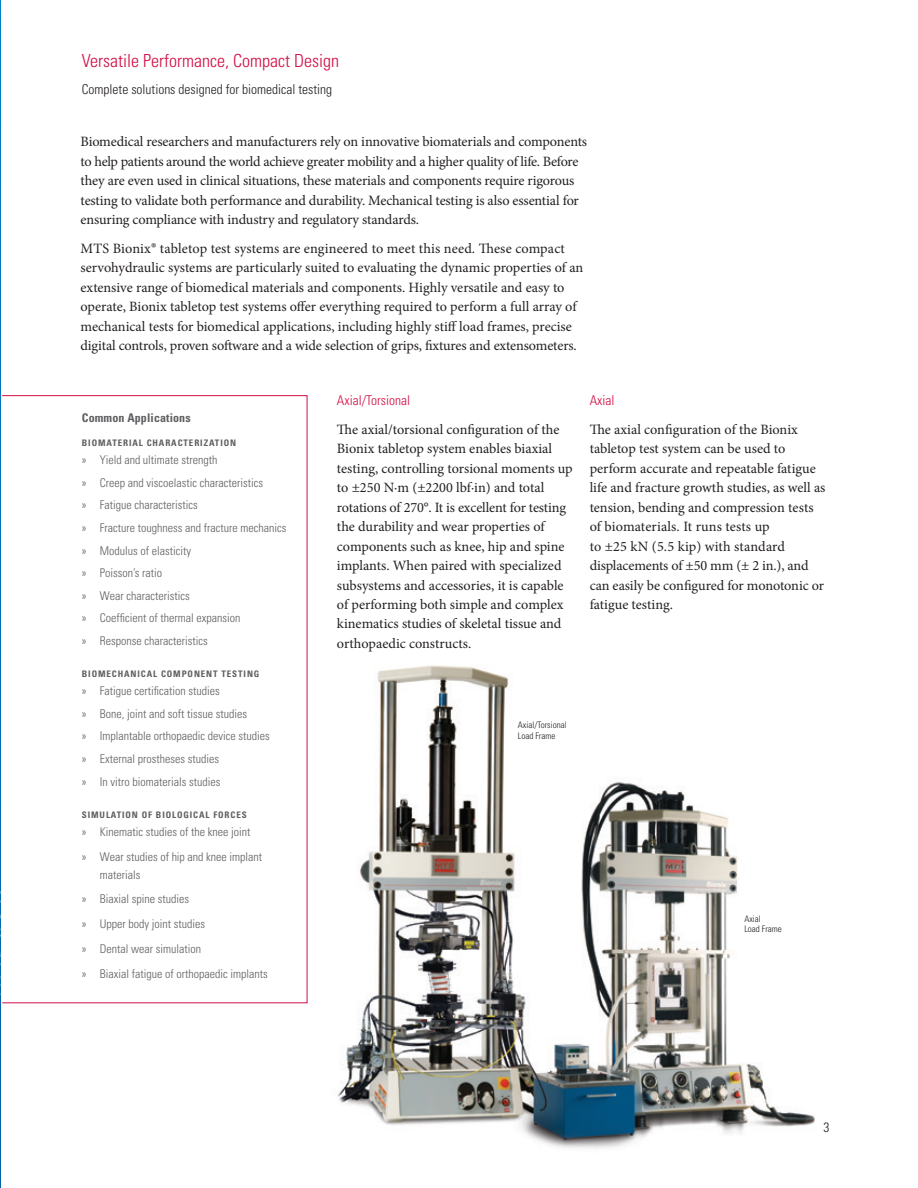
<style>
.page{position:relative;width:918px;height:1188px;background:#fff}
.page>*{position:absolute;margin:0;border:0;box-sizing:border-box;transform-origin:0 0}
.t1{font:300 condensed 18px "Univers LT Std";color:#d20d44}
.t2{font:14.25px/19.5px "Minion Pro";letter-spacing:-.005em;color:#231f20}
.t3{font:300 condensed 13.5px "Univers LT Std";color:#231f20}
.t4{font:300 condensed 13.5px "Univers LT Std";color:#d20d44}
.t5{font:300 condensed 12px/22.6px "Univers LT Std";color:#5f5f62}
.t6{font:700 condensed 12px "Univers LT Std";letter-spacing:.01em;color:#5f5f62}
.t7{font:700 condensed 9px "Univers LT Std";letter-spacing:.1em;color:#5f5f62}
.t8{font:300 condensed 9px/10.5px "Univers LT Std";color:#231f20}
.s1{font-size:16.5px}
</style>
<div class="page">
<svg style="left:0;top:0;width:1px;height:1188px"></svg>
<img style="left:337px;top:665px;width:478px;height:484px">
<svg style="left:0;top:886px;width:6px;height:119px"></svg>
<p class="t1" style="left:82px;top:50px;width:259px">Versatile Performance, Compact Design</p>
<p class="t3" style="left:82px;top:81px;width:252px">Complete solutions designed for biomedical testing</p>
<p class="t2" style="left:81px;top:132px;width:508px">Biomedical researchers and manufacturers rely on innovative biomaterials and components to help patients around the world achieve greater mobility and a higher quality of life. Before they are even used in clinical situations, these materials and components require rigorous testing to validate both performance and durability. Mechanical testing is also essential for ensuring compliance with industry and regulatory standards.</p>
<p class="t2" style="left:81px;top:239px;width:504px">MTS Bionix<span class="s1">®</span> tabletop test systems are engineered to meet this need. These compact servohydraulic systems are particularly suited to evaluating the dynamic properties of an extensive range of biomedical materials and components. Highly versatile and easy to operate, Bionix tabletop test systems offer everything required to perform a full array of mechanical tests for biomedical applications, including highly stiff load frames, precise digital controls, proven software and a wide selection of grips, fixtures and extensometers.</p>
<p class="t6" style="left:82px;top:410px;width:110px">Common Applications</p>
<p class="t7" style="left:82px;top:438px;width:156px">BIOMATERIAL CHARACTERIZATION</p>
<p class="t5" style="left:82px;top:449px;width:206px">» Yield and ultimate strength<br>» Creep and viscoelastic characteristics<br>» Fatigue characteristics<br>» Fracture toughness and fracture mechanics » Modulus of elasticity<br>» Poisson’s ratio<br>» Wear characteristics<br>» Coefficient of thermal expansion<br>» Response characteristics</p>
<p class="t7" style="left:82px;top:669px;width:179px">BIOMECHANICAL COMPONENT TESTING</p>
<p class="t5" style="left:82px;top:680px;width:189px">» Fatigue certification studies<br>» Bone, joint and soft tissue studies<br>» Implantable orthopaedic device studies » External prostheses studies<br>» In vitro biomaterials studies</p>
<p class="t7" style="left:82px;top:809px;width:166px">SIMULATION OF BIOLOGICAL FORCES</p>
<p class="t5" style="left:82px;top:819px;width:182px;line-height:24.8px">» Kinematic studies of the knee joint<br>» Wear studies of hip and knee implant</p>
<p class="t5" style="left:82px;top:862px;width:187px;line-height:24.8px;text-indent:18px">materials<br>» Biaxial spine studies<br>» Upper body joint studies<br>» Dental wear simulation<br>» Biaxial fatigue of orthopaedic implants</p>
<p class="t4" style="left:337px;top:392px;width:75px">Axial/Torsional</p>
<p class="t2" style="left:337px;top:419px;width:237px">The axial/torsional configuration of the Bionix tabletop system enables biaxial testing, controlling torsional moments up to ±250 N·m (±2200 lbf·in) and total rotations of 270°. It is excellent for testing the durability and wear properties of components such as knee, hip and spine implants. When paired with specialized subsystems and accessories, it is capable of performing both simple and complex kinematics studies of skeletal tissue and orthopaedic constructs.</p>
<p class="t4" style="left:590px;top:392px;width:26px">Axial</p>
<p class="t2" style="left:590px;top:419px;width:237px">The axial configuration of the Bionix tabletop test system can be used to perform accurate and repeatable fatigue life and fracture growth studies, as well as tension, bending and compression tests of biomaterials. It runs tests up<br>to ±25 kN (5.5 kip) with standard displacements of ±50 mm (± 2 in.), and can easily be configured for monotonic or fatigue testing.</p>
<p class="t8" style="left:518px;top:720px;width:50px">Axial/Torsional<br>Load Frame</p>
<p class="t8" style="left:744px;top:913px;width:39px">Axial<br>Load Frame</p>
<p class="t3" style="left:824px;top:1119px;width:7px">3</p>
</div>
